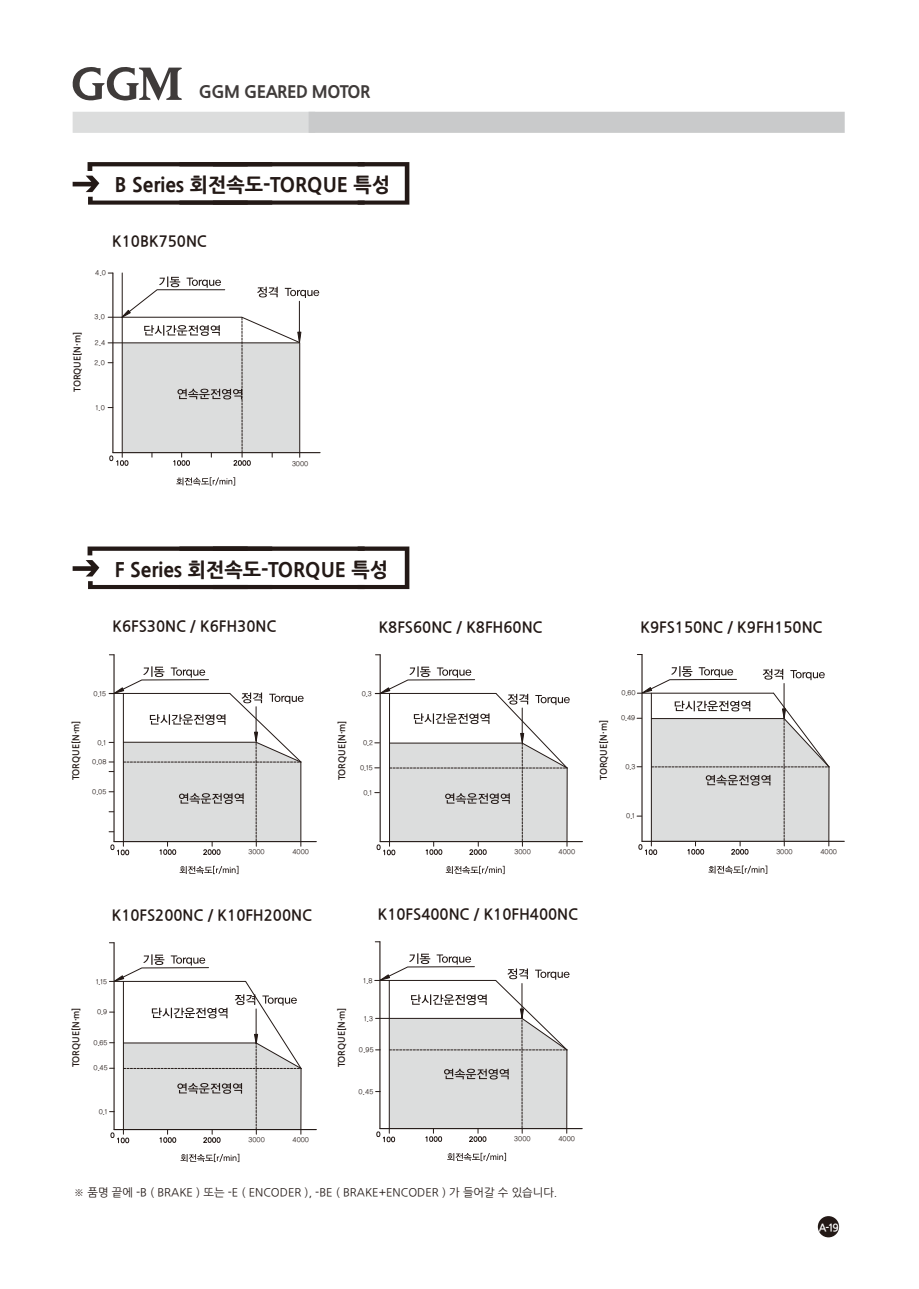
<style>
.page{position:relative;width:919px;height:1289px;background:#fff}
.page>*{position:absolute;margin:0;border:0;box-sizing:border-box;transform-origin:0 0}
.t1{font:800 19.5px "Nanum Gothic";color:#231916}
.t2{font:800 16.5px "Nanum Gothic";letter-spacing:-.03em;color:#3f3b3a}
.t3{font:700 15px "Nanum Gothic";color:#231916}
.t4{font:11.25px "Nanum Gothic";color:#231916}
.t5{font:700 10.5px "Nanum Gothic";color:#fff}
.t6{font:700 9px "Nanum Gothic";color:#231916}
.t7{font:6.75px "Korean NGD M";color:#231916}
</style>
<div class="page">
<svg style="left:72px;top:67px;width:110px;height:34px"></svg>
<svg style="left:73px;top:112px;width:771px;height:21px;background:#cfd0d0"></svg>
<hr style="left:113px;top:654px;width:2px;height:187px;background:#231916">
<hr style="left:114px;top:841px;width:202px;height:1px;background:#231916">
<svg style="left:180px;top:865px;width:58px;height:9px"></svg>
<svg style="left:109px;top:666px;width:194px;height:189px"></svg>
<hr style="left:379px;top:654px;width:2px;height:187px;background:#231916">
<hr style="left:380px;top:841px;width:202px;height:1px;background:#231916">
<svg style="left:446px;top:865px;width:58px;height:9px"></svg>
<svg style="left:375px;top:666px;width:194px;height:189px"></svg>
<hr style="left:641px;top:654px;width:1px;height:187px;background:#231916">
<hr style="left:642px;top:840px;width:202px;height:1px;background:#231916">
<svg style="left:708px;top:865px;width:59px;height:8px"></svg>
<svg style="left:637px;top:666px;width:192px;height:189px"></svg>
<hr style="left:113px;top:942px;width:2px;height:187px;background:#231916">
<hr style="left:114px;top:1128px;width:202px;height:2px;background:#231916">
<svg style="left:180px;top:1153px;width:59px;height:8px"></svg>
<svg style="left:109px;top:954px;width:192px;height:189px"></svg>
<hr style="left:379px;top:941px;width:1px;height:187px;background:#231916">
<hr style="left:380px;top:1127px;width:202px;height:2px;background:#231916">
<svg style="left:447px;top:1152px;width:59px;height:9px"></svg>
<svg style="left:375px;top:953px;width:194px;height:189px"></svg>
<hr style="left:375px;top:1018px;width:147px;height:1px;background:#231916">
<svg style="left:357px;top:546px;width:52px;height:43px"></svg>
<svg style="left:73px;top:546px;width:199px;height:43px"></svg>
<hr style="left:213px;top:585px;width:151px;height:4px;background:#231916">
<div style="left:213px;top:546px;width:151px;height:5px;background:#231916"></div>
<svg style="left:357px;top:162px;width:52px;height:43px"></svg>
<svg style="left:73px;top:162px;width:199px;height:43px"></svg>
<div style="left:213px;top:200px;width:151px;height:5px;background:#231916"></div>
<hr style="left:213px;top:162px;width:151px;height:4px;background:#231916">
<hr style="left:113px;top:452px;width:207px;height:1px;background:#231916">
<svg style="left:176px;top:477px;width:59px;height:8px"></svg>
<svg style="left:108px;top:273px;width:211px;height:193px"></svg>
<hr style="left:108px;top:317px;width:134px;height:1px;background:#231916">
<div style="left:817px;top:1215px;width:22px;height:22px;background:#231916;border-radius:50%"></div>
<h2 class="t2" style="left:199px;top:84px;width:173px">GGM GEARED MOTOR</h2>
<h1 class="t1" style="left:115px;top:175px;width:277px">B Series 회전속도-TORQUE 특성</h1>
<h3 class="t6" style="left:73px;top:392px;width:61px;rotate:-90deg">TORQUE[N·m]</h3>
<h3 class="t3" style="left:112px;top:234px;width:96px">K10BK750NC</h3>
<p class="t7" style="left:95px;top:270px;width:12px">4.0</p>
<p class="t7" style="left:94px;top:314px;width:12px">3.0</p>
<p class="t7" style="left:95px;top:339px;width:12px">2.4</p>
<p class="t7" style="left:94px;top:359px;width:12px">2.0</p>
<p class="t7" style="left:96px;top:404px;width:11px">1.0</p>
<p class="t7" style="left:292px;top:460px;width:18px">3000</p>
<h1 class="t1" style="left:115px;top:560px;width:275px">F Series 회전속도-TORQUE 특성</h1>
<h3 class="t3" style="left:112px;top:619px;width:165px">K6FS30NC / K6FH30NC</h3>
<h3 class="t3" style="left:378px;top:619px;width:165px">K8FS60NC / K8FH60NC</h3>
<h3 class="t3" style="left:640px;top:619px;width:184px">K9FS150NC / K9FH150NC</h3>
<h3 class="t6" style="left:71px;top:780px;width:61px;rotate:-90deg">TORQUE[N·m]</h3>
<p class="t7" style="left:93px;top:690px;width:14px">0.15</p>
<p class="t7" style="left:97px;top:739px;width:10px">0.1</p>
<p class="t7" style="left:92px;top:759px;width:16px">0.08</p>
<p class="t7" style="left:92px;top:788px;width:16px">0.05</p>
<p class="t7" style="left:248px;top:849px;width:18px">3000</p>
<p class="t7" style="left:292px;top:849px;width:18px">4000</p>
<h3 class="t3" style="left:112px;top:907px;width:202px">K10FS200NC / K10FH200NC</h3>
<h3 class="t6" style="left:71px;top:1067px;width:61px;rotate:-90deg">TORQUE[N·m]</h3>
<p class="t7" style="left:96px;top:978px;width:12px">1.15</p>
<p class="t7" style="left:97px;top:1008px;width:12px">0.9</p>
<p class="t7" style="left:94px;top:1039px;width:15px">0.65</p>
<p class="t7" style="left:94px;top:1064px;width:16px">0.45</p>
<p class="t7" style="left:99px;top:1108px;width:10px">0.1</p>
<p class="t7" style="left:248px;top:1136px;width:18px">3000</p>
<p class="t7" style="left:292px;top:1136px;width:18px">4000</p>
<h3 class="t6" style="left:337px;top:780px;width:61px;rotate:-90deg">TORQUE[N·m]</h3>
<p class="t7" style="left:362px;top:690px;width:11px">0.3</p>
<p class="t7" style="left:363px;top:739px;width:11px">0.2</p>
<p class="t7" style="left:360px;top:764px;width:14px">0.15</p>
<p class="t7" style="left:363px;top:789px;width:10px">0.1</p>
<p class="t7" style="left:514px;top:849px;width:18px">3000</p>
<p class="t7" style="left:558px;top:849px;width:18px">4000</p>
<h3 class="t3" style="left:378px;top:907px;width:202px">K10FS400NC / K10FH400NC</h3>
<h3 class="t6" style="left:599px;top:779px;width:61px;rotate:-90deg">TORQUE[N·m]</h3>
<p class="t7" style="left:621px;top:690px;width:16px">0.60</p>
<p class="t7" style="left:621px;top:715px;width:16px">0.49</p>
<p class="t7" style="left:625px;top:763px;width:11px">0.3</p>
<p class="t7" style="left:626px;top:812px;width:10px">0.1</p>
<h3 class="t6" style="left:337px;top:1067px;width:61px;rotate:-90deg">TORQUE[N·m]</h3>
<p class="t7" style="left:363px;top:977px;width:11px">1.8</p>
<p class="t7" style="left:364px;top:1015px;width:10px">1.3</p>
<p class="t7" style="left:359px;top:1046px;width:16px">0.95</p>
<p class="t7" style="left:358px;top:1088px;width:16px">0.45</p>
<p class="t7" style="left:514px;top:1136px;width:18px">3000</p>
<p class="t7" style="left:558px;top:1136px;width:18px">4000</p>
<p class="t7" style="left:776px;top:848px;width:18px">3000</p>
<p class="t7" style="left:820px;top:848px;width:18px">4000</p>
<h3 class="t4" style="left:74px;top:1186px;width:485px">※ 품명 끝에 -B ( BRAKE ) 또는 -E ( ENCODER ), -BE ( BRAKE+ENCODER ) 가 들어갈 수 있습니다.</h3>
<h3 class="t5" style="left:818px;top:1222px;width:22px">A-19</h3>
</div>
